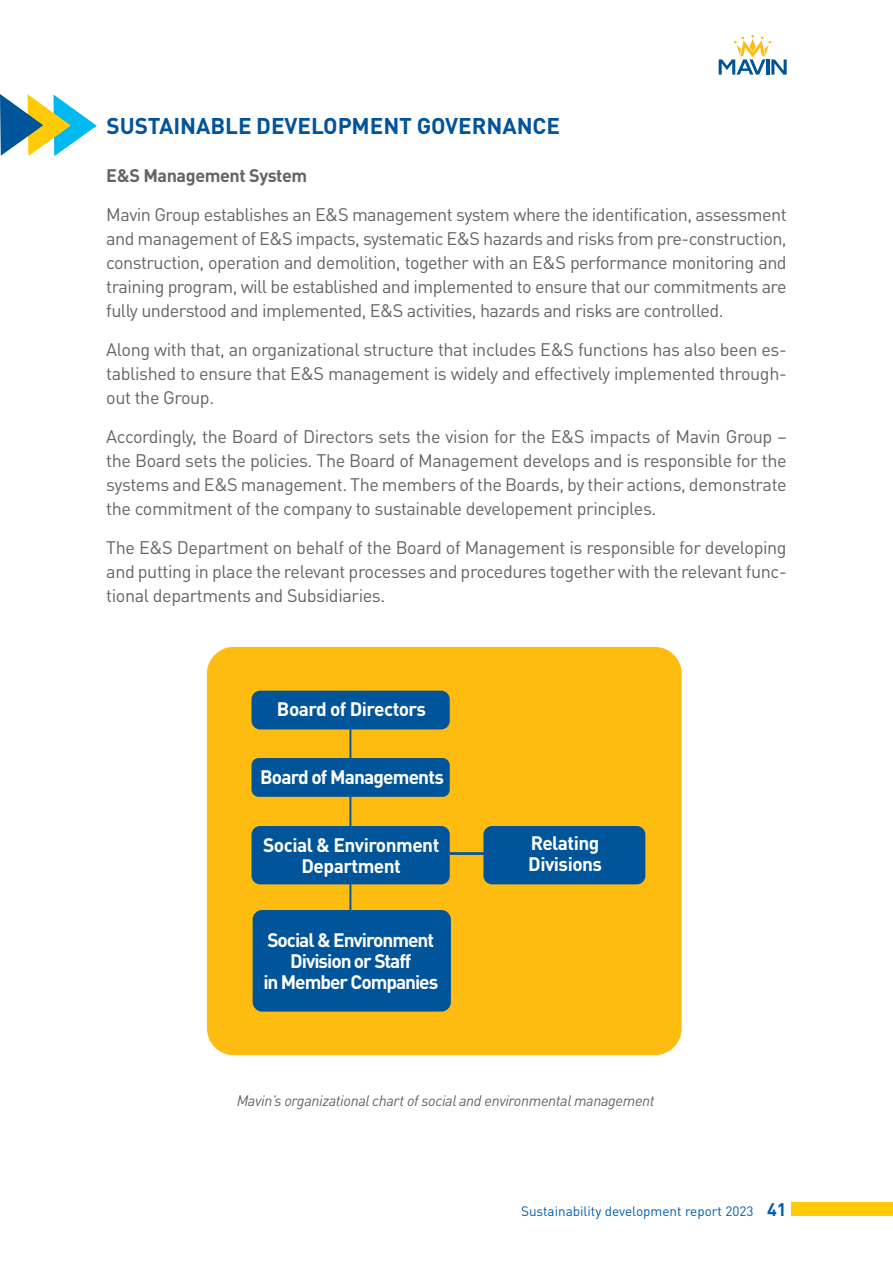
<style>
.page{position:relative;width:893px;height:1263px;background:#fff}
.page>*{position:absolute;margin:0;border:0;box-sizing:border-box;transform-origin:0 0}
.t1{font:700 22.5px "UVFDIN Pro";letter-spacing:-.005em;color:#00549a}
.t2{font:700 19.35px/21.1px "UVFDIN Pro";letter-spacing:-.045em;color:#fff;text-align:center}
.t3{font:18px/24px "UVFDIN Pro";letter-spacing:-.025em;color:#636466;text-align:justify}
.t4{font:700 18px "UVFDIN Pro";letter-spacing:-.025em;color:#636466}
.t5{font:italic 15px "UVFDIN Pro";letter-spacing:-.025em;color:#636466}
.t6{font:13.5px "UVFDIN Pro";color:#005dac}
.s1{font-weight:700;font-size:18px}
</style>
<div class="page">
<svg style="left:719px;top:35px;width:68px;height:40px"></svg>
<div style="left:792px;top:1202px;width:101px;height:14px;background:#ffcb05"></div>
<div style="left:207px;top:647px;width:475px;height:408px;background:#febc11;border-radius:27px"></div>
<div style="left:251px;top:691px;width:199px;height:38px;background:#00549a;border-radius:9px"></div>
<div style="left:252px;top:758px;width:198px;height:39px;background:#00549a;border-radius:7px"></div>
<div style="left:483px;top:826px;width:162px;height:58px;background:#00549a;border-radius:9px"></div>
<div style="left:253px;top:910px;width:198px;height:101px;background:#00549a;border-radius:10px"></div>
<hr style="left:349px;top:729px;width:2px;height:199px;background:#00549a">
<div style="left:252px;top:826px;width:198px;height:58px;background:#00549a;border-radius:9px"></div>
<hr style="left:440px;top:852px;width:48px;height:3px;background:#00549a">
<svg style="left:0;top:94px;width:97px;height:62px"></svg>
<p class="t1" style="left:107px;top:107px;width:455px">SUSTAINABLE DEVELOPMENT GOVERNANCE</p>
<p class="t4" style="left:106px;top:161px;width:202px">E&amp;S Management System</p>
<p class="t3" style="left:106px;top:201px;width:682px">Mavin Group establishes an E&amp;S management system where the identification, assessment and management of E&amp;S impacts, systematic E&amp;S hazards and risks from pre-construction, construction, operation and demolition, together with an E&amp;S performance monitoring and training program, will be established and implemented to ensure that our commitments are fully understood and implemented, E&amp;S activities, hazards and risks are controlled.</p>
<p class="t3" style="left:106px;top:336px;width:682px">Along with that, an organizational structure that includes E&amp;S functions has also been es&shy;tablished to ensure that E&amp;S management is widely and effectively implemented through&shy;out the Group.</p>
<p class="t3" style="left:106px;top:423px;width:682px">Accordingly, the Board of Directors sets the vision for the E&amp;S impacts of Mavin Group – the Board sets the policies. The Board of Management develops and is responsible for the systems and E&amp;S management. The members of the Boards, by their actions, demonstrate the commitment of the company to sustainable developement principles.</p>
<p class="t3" style="left:106px;top:534px;width:682px">The E&amp;S Department on behalf of the Board of Management is responsible for developing and putting in place the relevant processes and procedures together with the relevant func&shy;tional departments and Subsidiaries.</p>
<p class="t2" style="left:277px;top:696px;width:151px">Board of Directors</p>
<p class="t2" style="left:260px;top:764px;width:185px">Board of Managements</p>
<p class="t2" style="left:263px;top:832px;width:178px">Social &amp; Environment<br>Department</p>
<p class="t2" style="left:263px;top:927px;width:176px">Social &amp; Environment<br>Division or Staff<br>in Member Companies</p>
<p class="t2" style="left:528px;top:830px;width:75px;text-align:left">Relating<br>Divisions</p>
<p class="t5" style="left:237px;top:1089px;width:419px">Mavin’s organizational chart of social and environmental management</p>
<p class="t6" style="left:521px;top:1201px;width:267px">Sustainability development report 2023 <span class="s1">41</span></p>
</div>
